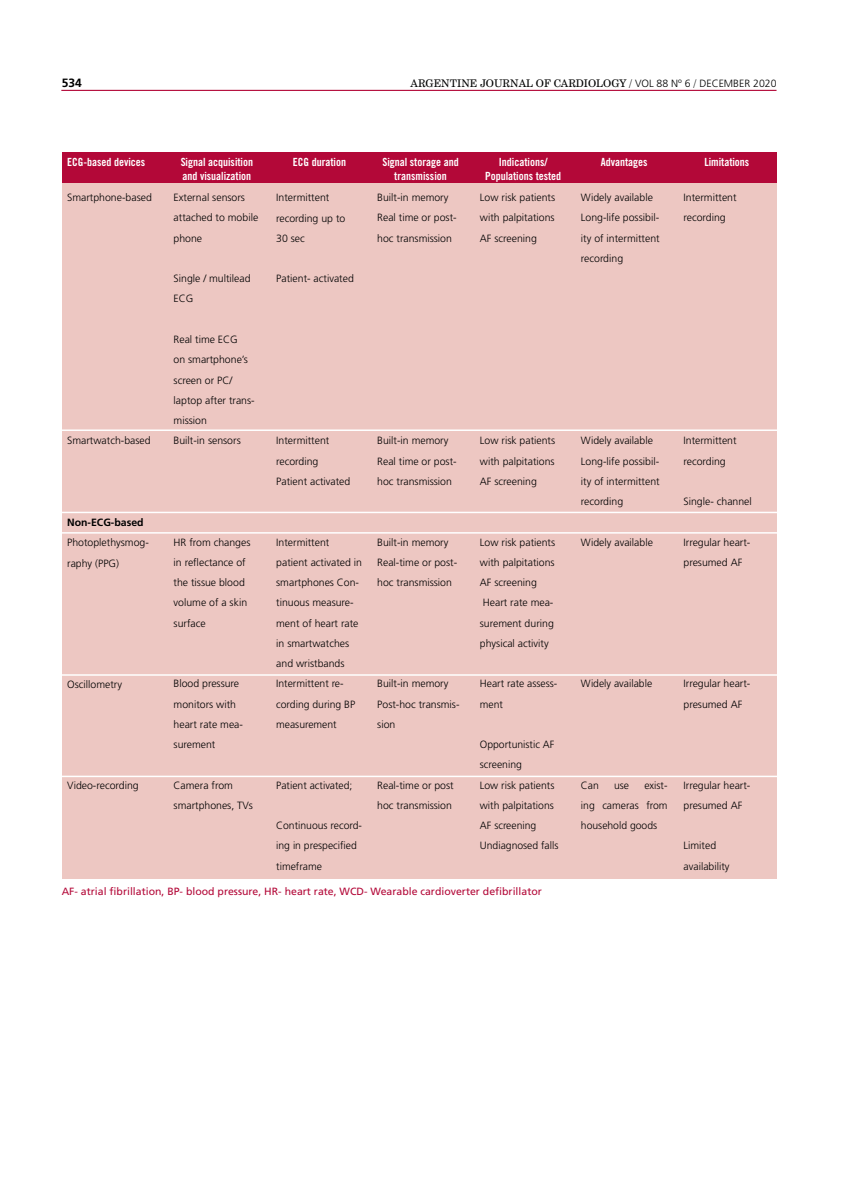
<style>
.page{position:relative;width:851px;height:1191px;background:#fff}
.page>*{position:absolute;margin:0;border:0;box-sizing:border-box;transform-origin:0 0}
.t1{font:700 12px "Frutiger LT Std";color:#000}
.t2{font:11.25px/13.5px "Trade Gothic LT Std Bd Cn 20";color:#fff}
.t3{font:300 10.5px/20.2px "Frutiger LT Std";color:#000}
.t4{font:10.5px "Frutiger LT Std";color:#b30838}
.t5{font:10.5px "Century Schoolbook BT";color:#000}
.t6{font:700 10.5px "Frutiger LT Std";color:#000}
.s1{font-family:"Frutiger LT Std";font-weight:300}
</style>
<div class="page">
<hr style="left:61px;top:90px;width:715px;height:1px;background:#b30838">
<div style="left:62px;top:152px;width:714px;height:33px;background:#b30838"></div>
<div style="left:62px;top:183px;width:714px;height:695px;background:#edc7c2"></div>
<hr style="left:57px;top:429px;width:728px;height:2px;background:#fff">
<hr style="left:57px;top:512px;width:728px;height:1px;background:#fff">
<hr style="left:57px;top:532px;width:728px;height:1px;background:#fff">
<hr style="left:57px;top:674px;width:728px;height:1px;background:#fff">
<hr style="left:57px;top:775px;width:728px;height:2px;background:#fff">
<p class="t1" style="left:62px;top:75px;width:22px">534</p>
<p class="t5" style="left:410px;top:77px;width:367px">ARGENTINE JOURNAL OF CARDIOLOGY / <span class="s1">VOL 88 Nº 6</span> / <span class="s1">DECEMBER 2020</span></p>
<p class="t2" style="left:67px;top:155px;width:80px">ECG-based devices</p>
<p class="t2" style="left:181px;top:155px;width:74px">Signal acquisition and visualization</p>
<p class="t2" style="left:382px;top:155px;width:78px;text-align:center">Signal storage and transmission</p>
<p class="t2" style="left:293px;top:155px;width:55px">ECG duration</p>
<p class="t2" style="left:498px;top:155px;width:50px">Indications/</p>
<p class="t2" style="left:600px;top:155px;width:48px">Advantages</p>
<p class="t2" style="left:485px;top:169px;width:78px">Populations tested</p>
<p class="t3" style="left:67px;top:187px;width:86px">Smartphone-based</p>
<p class="t3" style="left:67px;top:430px;width:85px">Smartwatch-based</p>
<p class="t3" style="left:173px;top:188px;width:86px">External sensors attached to mobile phone</p>
<p class="t3" style="left:173px;top:269px;width:79px">Single / multilead<br>ECG</p>
<p class="t3" style="left:173px;top:329px;width:83px">Real time ECG<br>on smartphone’s screen or PC/ laptop after trans&shy;mission<br>Built-in sensors</p>
<p class="t3" style="left:276px;top:188px;width:71px">Intermittent recording up to<br>30 sec</p>
<p class="t3" style="left:276px;top:269px;width:79px">Patient- activated</p>
<p class="t3" style="left:276px;top:431px;width:76px">Intermittent recording<br>Patient activated</p>
<p class="t3" style="left:377px;top:187px;width:81px">Built-in memory<br>Real time or post&shy;hoc transmission</p>
<p class="t3" style="left:480px;top:188px;width:77px;text-align:justify">Low risk patients with palpitations AF screening</p>
<p class="t3" style="left:377px;top:431px;width:81px">Built-in memory<br>Real time or post&shy;hoc transmission</p>
<p class="t3" style="left:480px;top:431px;width:77px;text-align:justify">Low risk patients with palpitations AF screening</p>
<p class="t6" style="left:67px;top:516px;width:78px">Non-ECG-based</p>
<p class="t3" style="left:67px;top:533px;width:83px">Photoplethysmog&shy;raphy (PPG)</p>
<p class="t3" style="left:67px;top:674px;width:56px">Oscillometry</p>
<p class="t3" style="left:67px;top:776px;width:73px">Video-recording</p>
<p class="t3" style="left:173px;top:532px;width:78px">HR from changes in reflectance of the tissue blood volume of a skin surface</p>
<p class="t3" style="left:173px;top:674px;width:71px">Blood pressure monitors with heart rate mea&shy;surement</p>
<p class="t3" style="left:173px;top:775px;width:81px">Camera from smartphones, TVs</p>
<p class="t3" style="left:276px;top:532px;width:87px">Intermittent patient activated in smartphones Con&shy;tinuous measure&shy;ment of heart rate in smartwatches and wristbands<br>Intermittent re&shy;cording during BP measurement</p>
<p class="t3" style="left:377px;top:532px;width:81px">Built-in memory<br>Real-time or post&shy;hoc transmission</p>
<p class="t3" style="left:377px;top:674px;width:84px">Built-in memory<br>Post-hoc transmis&shy;sion</p>
<p class="t3" style="left:276px;top:775px;width:78px">Patient activated;</p>
<p class="t3" style="left:276px;top:815px;width:87px">Continuous record&shy;ing in prespecified timeframe</p>
<p class="t3" style="left:377px;top:775px;width:78px">Real-time or post hoc transmission</p>
<p class="t3" style="left:480px;top:532px;width:77px">Low risk patients with palpitations<br>AF screening<br>Heart rate mea&shy;surement during physical activity</p>
<p class="t3" style="left:480px;top:673px;width:79px">Heart rate assess&shy;ment</p>
<p class="t3" style="left:480px;top:734px;width:80px">Opportunistic AF screening<br>Low risk patients with palpitations<br>AF screening<br>Undiagnosed falls</p>
<p class="t4" style="left:62px;top:885px;width:481px">AF- atrial fibrillation, BP- blood pressure, HR- heart rate, WCD- Wearable cardioverter defibrillator</p>
<p class="t3" style="left:581px;top:187px;width:80px">Widely available<br>Long-life possibil&shy;ity of intermittent recording</p>
<p class="t3" style="left:581px;top:431px;width:80px">Widely available<br>Long-life possibil&shy;ity of intermittent recording</p>
<p class="t3" style="left:581px;top:532px;width:73px">Widely available</p>
<p class="t3" style="left:581px;top:673px;width:73px">Widely available</p>
<p class="t3" style="left:581px;top:775px;width:88px;text-align:justify;text-indent:63px">exist&shy;ing cameras from household goods</p>
<p class="t3" style="left:581px;top:775px;width:19px">Can</p>
<p class="t3" style="left:614px;top:775px;width:17px">use</p>
<p class="t2" style="left:704px;top:155px;width:46px">Limitations</p>
<p class="t3" style="left:683px;top:187px;width:55px">Intermittent recording</p>
<p class="t3" style="left:683px;top:430px;width:55px">Intermittent recording</p>
<p class="t3" style="left:683px;top:491px;width:70px">Single- channel</p>
<p class="t3" style="left:683px;top:532px;width:68px">Irregular heart&shy;presumed AF</p>
<p class="t3" style="left:683px;top:673px;width:68px">Irregular heart&shy;presumed AF</p>
<p class="t3" style="left:683px;top:775px;width:68px">Irregular heart&shy;presumed AF</p>
<p class="t3" style="left:683px;top:836px;width:48px">Limited availability</p>
</div>
